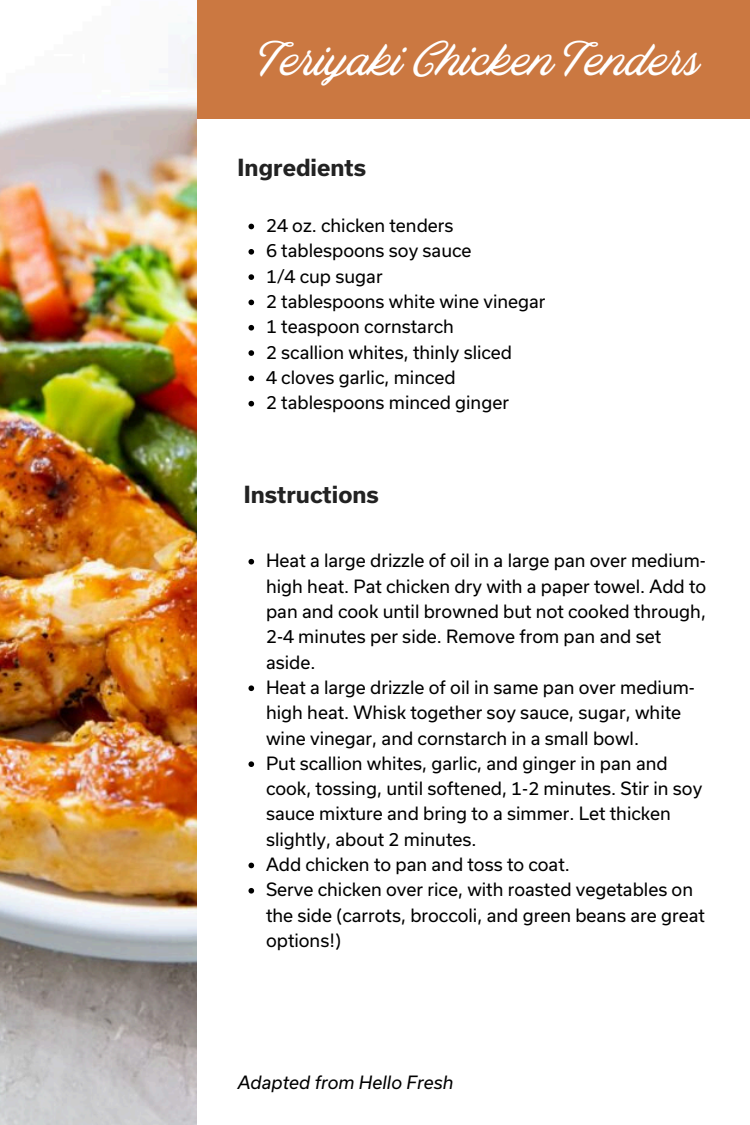
<style>
.page{position:relative;width:750px;height:1125px;background:#fff}
.page>*{position:absolute;margin:0;border:0;box-sizing:border-box;transform-origin:0 0}
.t1{font:45px "Blackbike Clean";color:#fff}
.t2{font:700 22.5px "Usual";color:#222}
.t3{font:17.5px/25.2px "Usual";color:#000}
.t4{font:italic 17.5px "Usual";color:#000}
</style>
<div class="page">
<div style="left:197px;top:0;width:553px;height:118px;background:#cb7841"></div>
<img style="left:0;top:53px;width:197px;height:1072px">
<svg style="left:248px;top:559px;width:6px;height:6px"></svg>
<svg style="left:248px;top:685px;width:6px;height:6px"></svg>
<svg style="left:248px;top:761px;width:6px;height:6px"></svg>
<svg style="left:248px;top:863px;width:6px;height:5px"></svg>
<svg style="left:248px;top:888px;width:6px;height:6px"></svg>
<svg style="left:248px;top:224px;width:6px;height:5px"></svg>
<svg style="left:248px;top:249px;width:6px;height:6px"></svg>
<svg style="left:248px;top:274px;width:6px;height:6px"></svg>
<svg style="left:248px;top:300px;width:6px;height:5px"></svg>
<svg style="left:248px;top:325px;width:6px;height:6px"></svg>
<svg style="left:248px;top:350px;width:6px;height:6px"></svg>
<svg style="left:248px;top:376px;width:6px;height:5px"></svg>
<svg style="left:248px;top:401px;width:6px;height:5px"></svg>
<p class="t1" style="left:260px;top:33px;width:442px">Teriyaki Chicken Tenders</p>
<p class="t2" style="left:238px;top:153px;width:130px">Ingredients</p>
<p class="t3" style="left:266px;top:213px;width:189px">24 oz. chicken tenders</p>
<p class="t3" style="left:266px;top:238px;width:207px">6 tablespoons soy sauce</p>
<p class="t3" style="left:266px;top:263px;width:118px">1/4 cup sugar</p>
<p class="t3" style="left:266px;top:288px;width:281px">2 tablespoons white wine vinegar</p>
<p class="t3" style="left:266px;top:314px;width:189px">1 teaspoon cornstarch</p>
<p class="t3" style="left:266px;top:339px;width:248px">2 scallion whites, thinly sliced</p>
<h2 class="t3" style="left:266px;top:364px;width:191px">4 cloves garlic, minced</h2>
<p class="t3" style="left:266px;top:390px;width:244px">2 tablespoons minced ginger</p>
<p class="t2" style="left:244px;top:480px;width:137px">Instructions</p>
<p class="t3" style="left:266px;top:548px;width:442px">Heat a large drizzle of oil in a large pan over medium&shy;high heat. Pat chicken dry with a paper towel. Add to pan and cook until browned but not cooked through, 2-4 minutes per side. Remove from pan and set aside.</p>
<h1 class="t3" style="left:266px;top:674px;width:430px">Heat a large drizzle of oil in same pan over medium&shy;high heat. Whisk together soy sauce, sugar, white wine vinegar, and cornstarch in a small bowl.</h1>
<h2 class="t3" style="left:266px;top:750px;width:438px">Put scallion whites, garlic, and ginger in pan and cook, tossing, until softened, 1-2 minutes. Stir in soy sauce mixture and bring to a simmer. Let thicken slightly, about 2 minutes.</h2>
<p class="t3" style="left:266px;top:852px;width:305px">Add chicken to pan and toss to coat.</p>
<p class="t3" style="left:266px;top:877px;width:440px">Serve chicken over rice, with roasted vegetables on the side (carrots, broccoli, and green beans are great options!)</p>
<p class="t4" style="left:238px;top:1071px;width:217px">Adapted from Hello Fresh</p>
</div>
